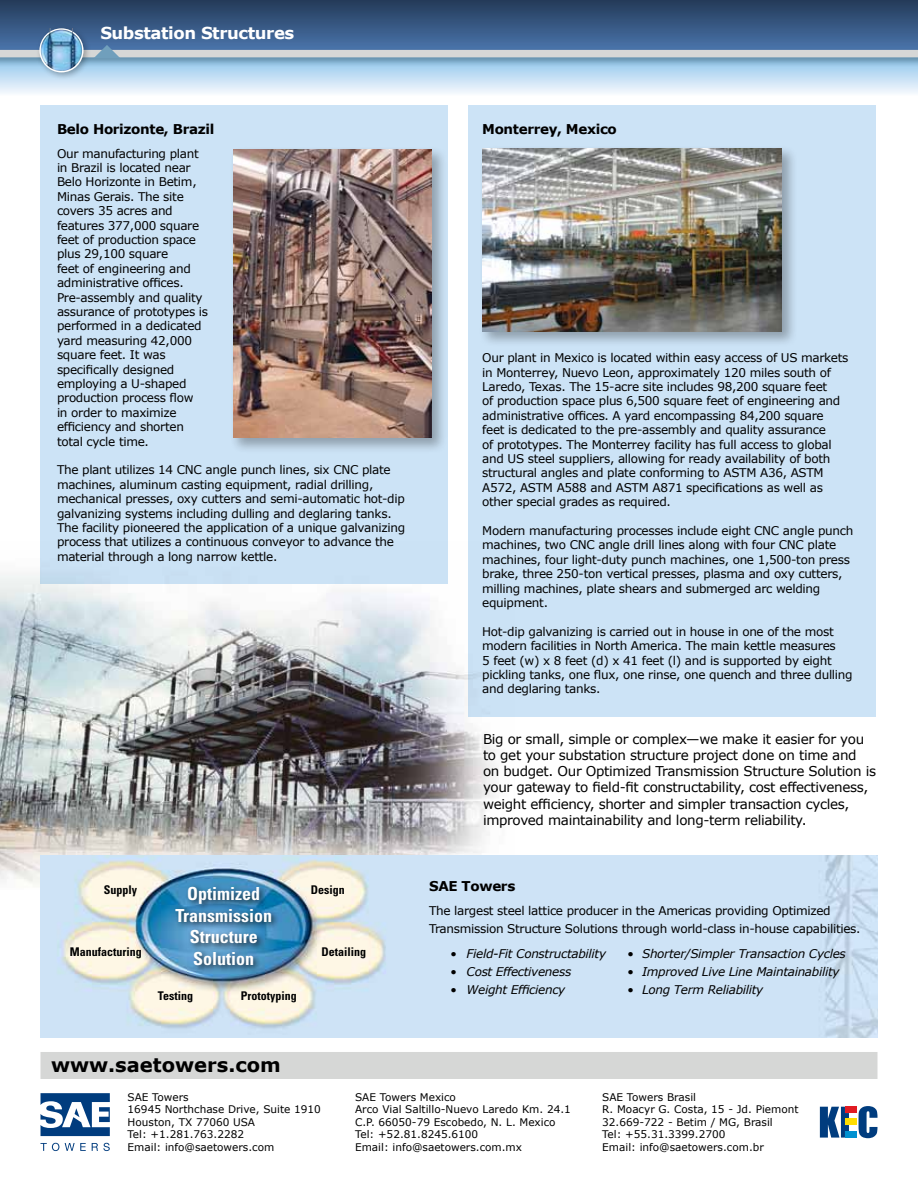
<style>
.page{position:relative;width:918px;height:1188px;background:#fff}
.page>*{position:absolute;margin:0;border:0;box-sizing:border-box;transform-origin:0 0}
.t1{font:700 19.5px "Verdana";color:#000}
.t2{font:700 condensed 18px/21.6px "Univers";color:#fff;text-align:center}
.t3{font:700 16.5px "Verdana";letter-spacing:-.025em;color:#fff}
.t4{font:13.5px/16.2px "Verdana";letter-spacing:-.025em;color:#000}
.t5{font:700 13.5px "Verdana";letter-spacing:-.025em;color:#000}
.t6{font:12px/14.4px "Verdana";letter-spacing:-.025em;color:#000}
.t7{font:italic 12px "Verdana";letter-spacing:-.025em;color:#000}
.t8{font:700 condensed 12px "Univers";color:#000}
.t9{font:10.5px/12.6px "Verdana";color:#000}
</style>
<div class="page">
<img style="left:0;top:574px;width:495px;height:311px">
<img style="left:40px;top:855px;width:838px;height:182px">
<svg style="left:0;top:67px;width:918px;height:39px"></svg>
<img style="left:0;top:0;width:918px;height:48px">
<div style="left:0;top:48px;width:918px;height:19px;background:#000;opacity:.3"></div>
<div style="left:0;top:50px;width:918px;height:7px;background:#d6d7d6"></div>
<svg style="left:94px;top:45px;width:26px;height:13px"></svg>
<div style="left:36px;top:24px;width:56px;height:57px;background:#000;opacity:.3"></div>
<svg style="left:39px;top:28px;width:45px;height:44px"></svg>
<img style="left:41px;top:28px;width:41px;height:43px">
<div style="left:40px;top:1052px;width:838px;height:27px;background:#d6d7d6"></div>
<div style="left:468px;top:106px;width:408px;height:611px;background:#cce3f6"></div>
<div style="left:479px;top:145px;width:319px;height:203px;background:#000;opacity:.3"></div>
<img style="left:482px;top:149px;width:300px;height:183px">
<div style="left:40px;top:106px;width:408px;height:478px;background:#cce3f6"></div>
<div style="left:230px;top:146px;width:217px;height:308px;background:#000;opacity:.3"></div>
<img style="left:233px;top:150px;width:199px;height:288px">
<div style="left:172px;top:883px;width:107px;height:90px;background:#000;opacity:.75"></div>
<svg style="left:40px;top:1093px;width:70px;height:58px"></svg>
<svg style="left:820px;top:1107px;width:29px;height:31px"></svg>
<div style="left:845px;top:1119px;width:12px;height:6px;background:#fd0"></div>
<div style="left:845px;top:1131px;width:12px;height:7px;background:#0091d1"></div>
<div style="left:845px;top:1107px;width:12px;height:6px;background:#e11b22"></div>
<svg style="left:859px;top:1106px;width:19px;height:32px"></svg>
<h3 class="t3" style="left:100px;top:23px;width:196px">Substation Structures</h3>
<p class="t5" style="left:57px;top:121px;width:159px">Belo Horizonte, Brazil</p>
<p class="t6" style="left:57px;top:146px;width:153px">Our manufacturing plant in Brazil is located near<br>Belo Horizonte in Betim,<br>Minas Gerais. The site covers 35 acres and features 377,000 square feet of production space plus 29,100 square<br>feet of engineering and administrative offices.<br>Pre-assembly and quality assurance of prototypes is performed in a dedicated yard measuring 42,000 square feet. It was specifically designed employing a U-shaped production process flow<br>in order to maximize efficiency and shorten total cycle time.</p>
<p class="t6" style="left:57px;top:463px;width:350px">The plant utilizes 14 CNC angle punch lines, six CNC plate machines, aluminum casting equipment, radial drilling, mechanical presses, oxy cutters and semi-automatic hot-dip galvanizing systems including dulling and deglaring tanks.<br>The facility pioneered the application of a unique galvanizing process that utilizes a continuous conveyor to advance the material through a long narrow kettle.</p>
<p class="t8" style="left:104px;top:883px;width:35px">Supply</p>
<p class="t8" style="left:311px;top:883px;width:35px">Design</p>
<h2 class="t2" style="left:175px;top:883px;width:98px">Optimized<br>Transmission<br>Structure<br>Solution</h2>
<p class="t8" style="left:70px;top:944px;width:73px">Manufacturing</p>
<p class="t8" style="left:322px;top:944px;width:46px">Detailing</p>
<p class="t8" style="left:158px;top:989px;width:37px">Testing</p>
<p class="t8" style="left:241px;top:989px;width:58px">Prototyping</p>
<h1 class="t1" style="left:51px;top:1053px;width:231px">www.saetowers.com</h1>
<p class="t5" style="left:482px;top:120px;width:136px">Monterrey, Mexico</p>
<p class="t6" style="left:482px;top:350px;width:368px">Our plant in Mexico is located within easy access of US markets in Monterrey, Nuevo Leon, approximately 120 miles south of Laredo, Texas. The 15-acre site includes 98,200 square feet<br>of production space plus 6,500 square feet of engineering and administrative offices. A yard encompassing 84,200 square feet is dedicated to the pre-assembly and quality assurance<br>of prototypes. The Monterrey facility has full access to global and US steel suppliers, allowing for ready availability of both structural angles and plate conforming to ASTM A36, ASTM A572, ASTM A588 and ASTM A871 specifications as well as other special grades as required.</p>
<p class="t6" style="left:482px;top:523px;width:373px">Modern manufacturing processes include eight CNC angle punch machines, two CNC angle drill lines along with four CNC plate machines, four light-duty punch machines, one 1,500-ton press brake, three 250-ton vertical presses, plasma and oxy cutters, milling machines, plate shears and submerged arc welding equipment.</p>
<p class="t6" style="left:482px;top:624px;width:372px">Hot-dip galvanizing is carried out in house in one of the most modern facilities in North America. The main kettle measures<br>5 feet (w) x 8 feet (d) x 41 feet (l) and is supported by eight pickling tanks, one flux, one rinse, one quench and three dulling and deglaring tanks.</p>
<p class="t4" style="left:483px;top:730px;width:395px">Big or small, simple or complex—we make it easier for you to get your substation structure project done on time and on budget. Our Optimized Transmission Structure Solution is your gateway to field-fit constructability, cost effectiveness, weight efficiency, shorter and simpler transaction cycles, improved maintainability and long-term reliability.</p>
<p class="t5" style="left:429px;top:877px;width:88px">SAE Towers</p>
<p class="t6" style="left:429px;top:902px;width:433px;line-height:18px">The largest steel lattice producer in the Americas providing Optimized<br>Transmission Structure Solutions through world-class in-house capabilities.</p>
<p class="t7" style="left:450px;top:946px;width:158px">• Field-Fit Constructability</p>
<p class="t7" style="left:627px;top:946px;width:220px">• Shorter/Simpler Transaction Cycles</p>
<p class="t7" style="left:450px;top:964px;width:123px">• Cost Effectiveness</p>
<p class="t7" style="left:627px;top:964px;width:214px">• Improved Live Line Maintainability</p>
<p class="t7" style="left:450px;top:982px;width:117px">• Weight Efficiency</p>
<p class="t7" style="left:627px;top:982px;width:138px">• Long Term Reliability</p>
<p class="t9" style="left:128px;top:1090px;width:195px">SAE Towers<br>16945 Northchase Drive, Suite 1910<br>Houston, TX 77060 USA<br>Tel: +1.281.763.2282<br>Email: info@saetowers.com</p>
<p class="t9" style="left:355px;top:1090px;width:217px">SAE Towers Mexico<br>Arco Vial Saltillo-Nuevo Laredo Km. 24.1<br>C.P. 66050-79 Escobedo, N. L. Mexico<br>Tel: +52.81.8245.6100<br>Email: info@saetowers.com.mx</p>
<p class="t9" style="left:602px;top:1090px;width:198px">SAE Towers Brasil<br>R. Moacyr G. Costa, 15 - Jd. Piemont<br>32.669-722 - Betim / MG, Brasil<br>Tel: +55.31.3399.2700<br>Email: info@saetowers.com.br</p>
</div>
